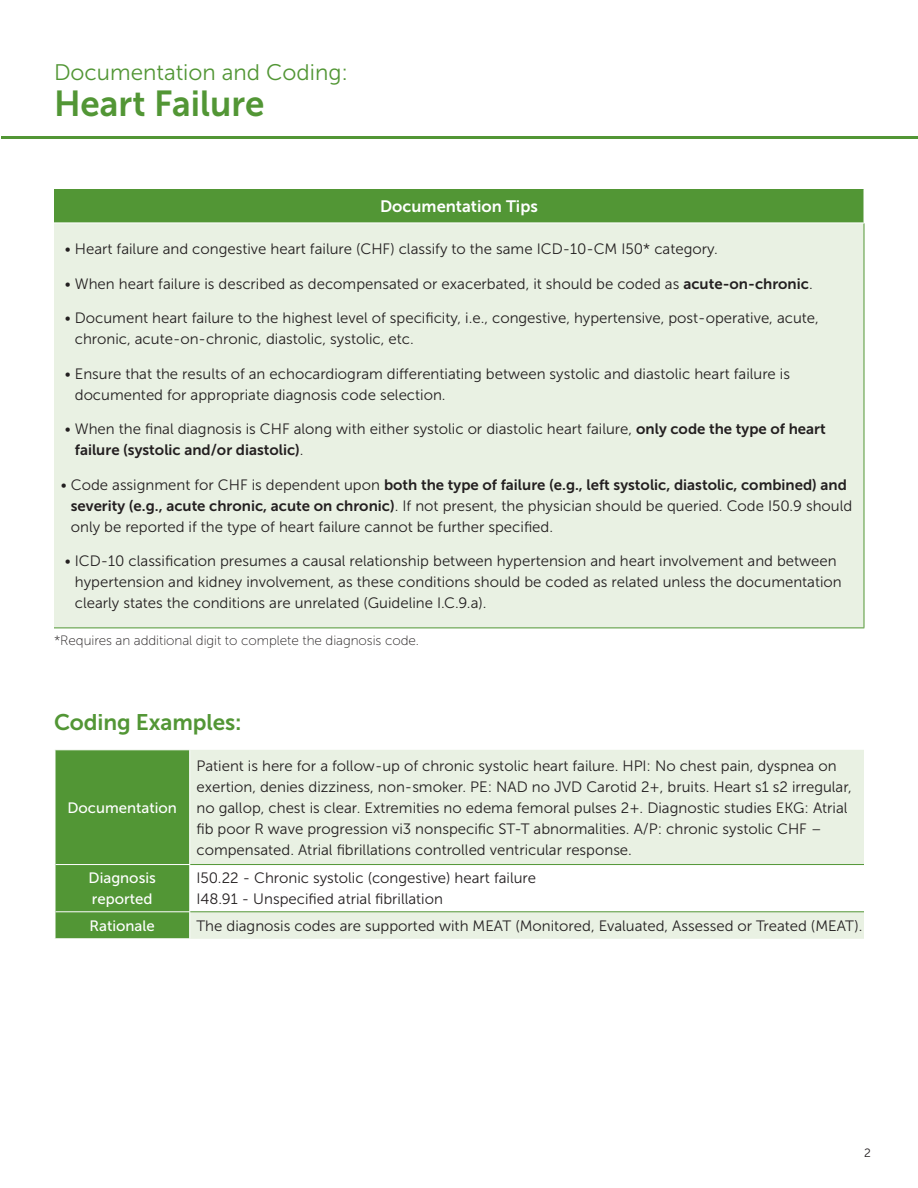
<style>
.page{position:relative;width:918px;height:1188px;background:#fff}
.page>*{position:absolute;margin:0;border:0;box-sizing:border-box;transform-origin:0 0}
.t1{font:36px "Museo Sans 700";color:#529635}
.t2{font:22.5px "Museo Sans 300";color:#529635}
.t3{font:22.5px "Museo Sans 700";letter-spacing:-.005em;color:#529635}
.t4{font:16.5px "Museo Sans 700";color:#fff}
.t5{font:15px/21px "Museo Sans 300";color:#231f20}
.t6{font:15px/21px "Museo Sans 500";color:#fff}
.t7{font:13.5px "Museo Sans 100";letter-spacing:-.005em;color:#231f20}
.t8{font:12px "Museo Sans 300";color:#231f20}
.s1{font-family:"Museo Sans 700"}
</style>
<div class="page">
<hr style="left:1px;top:136px;width:917px;height:3px;background:#529635">
<div style="left:54px;top:189px;width:810px;height:34px;background:#529635"></div>
<div style="left:54px;top:223px;width:810px;height:405px;background:#e9f1e3"></div>
<hr style="left:864px;top:223px;width:1px;height:405px;background:#529635">
<hr style="left:54px;top:223px;width:810px;height:1px;background:#fff">
<hr style="left:54px;top:628px;width:810px;height:1px;background:#529635">
<svg style="left:190px;top:750px;width:674px;height:189px;fill:#e9f1e3"></svg>
<hr style="left:190px;top:864px;width:674px;height:1px;background:#529635">
<hr style="left:190px;top:911px;width:674px;height:1px;background:#529635">
<div style="left:56px;top:750px;width:134px;height:188px;background:#529635"></div>
<h2 class="t2" style="left:54px;top:60px;width:296px">Documentation and Coding:</h2>
<h1 class="t1" style="left:54px;top:83px;width:212px">Heart Failure</h1>
<p class="t4" style="left:380px;top:197px;width:159px">Documentation Tips</p>
<p class="t5" style="left:65px;top:238px;width:655px">• Heart failure and congestive heart failure (CHF) classify to the same ICD-10-CM I50* category.</p>
<p class="t5" style="left:65px;top:273px;width:749px">• When heart failure is described as decompensated or exacerbated, it should be coded as <span class="s1">acute-on-chronic</span>.</p>
<p class="t5" style="left:75px;top:307px;width:746px;text-indent:-10px">• Document heart failure to the highest level of specificity, i.e., congestive, hypertensive, post-operative, acute, chronic, acute-on-chronic, diastolic, systolic, etc.</p>
<p class="t5" style="left:75px;top:363px;width:717px;text-indent:-10px">• Ensure that the results of an echocardiogram differentiating between systolic and diastolic heart failure is documented for appropriate diagnosis code selection.</p>
<p class="t5" style="left:75px;top:418px;width:752px;text-indent:-10px">• When the final diagnosis is CHF along with either systolic or diastolic heart failure, <span class="s1">only code the type of heart failure (systolic and/or diastolic)</span>.</p>
<p class="t5" style="left:71px;top:474px;width:783px;text-indent:-10px">• Code assignment for CHF is dependent upon <span class="s1">both the type of failure (e.g., left systolic, diastolic, combined) and severity (e.g., acute chronic, acute on chronic)</span>. If not present, the physician should be queried. Code I50.9 should only be reported if the type of heart failure cannot be further specified.</p>
<p class="t5" style="left:75px;top:550px;width:768px;text-indent:-10px">• ICD-10 classification presumes a causal relationship between hypertension and heart involvement and between hypertension and kidney involvement, as these conditions should be coded as related unless the documentation clearly states the conditions are unrelated (Guideline I.C.9.a).</p>
<p class="t7" style="left:54px;top:633px;width:367px">*Requires an additional digit to complete the diagnosis code.</p>
<p class="t3" style="left:54px;top:710px;width:189px">Coding Examples:</p>
<p class="t6" style="left:68px;top:797px;width:111px">Documentation</p>
<p class="t5" style="left:196px;top:755px;width:657px">Patient is here for a follow-up of chronic systolic heart failure. HPI: No chest pain, dyspnea on exertion, denies dizziness, non-smoker. PE: NAD no JVD Carotid 2+, bruits. Heart s1 s2 irregular, no gallop, chest is clear. Extremities no edema femoral pulses 2+. Diagnostic studies EKG: Atrial fib poor R wave progression vi3 nonspecific ST-T abnormalities. A/P: chronic systolic CHF – compensated. Atrial fibrillations controlled ventricular response.</p>
<p class="t6" style="left:89px;top:868px;width:69px">Diagnosis reported</p>
<p class="t5" style="left:196px;top:868px;width:341px">I50.22 - Chronic systolic (congestive) heart failure</p>
<p class="t5" style="left:196px;top:889px;width:248px">I48.91 - Unspecified atrial fibrillation</p>
<p class="t6" style="left:90px;top:915px;width:67px">Rationale</p>
<p class="t5" style="left:196px;top:915px;width:667px">The diagnosis codes are supported with MEAT (Monitored, Evaluated, Assessed or Treated (MEAT).</p>
<p class="t8" style="left:864px;top:1146px;width:8px">2</p>
</div>
